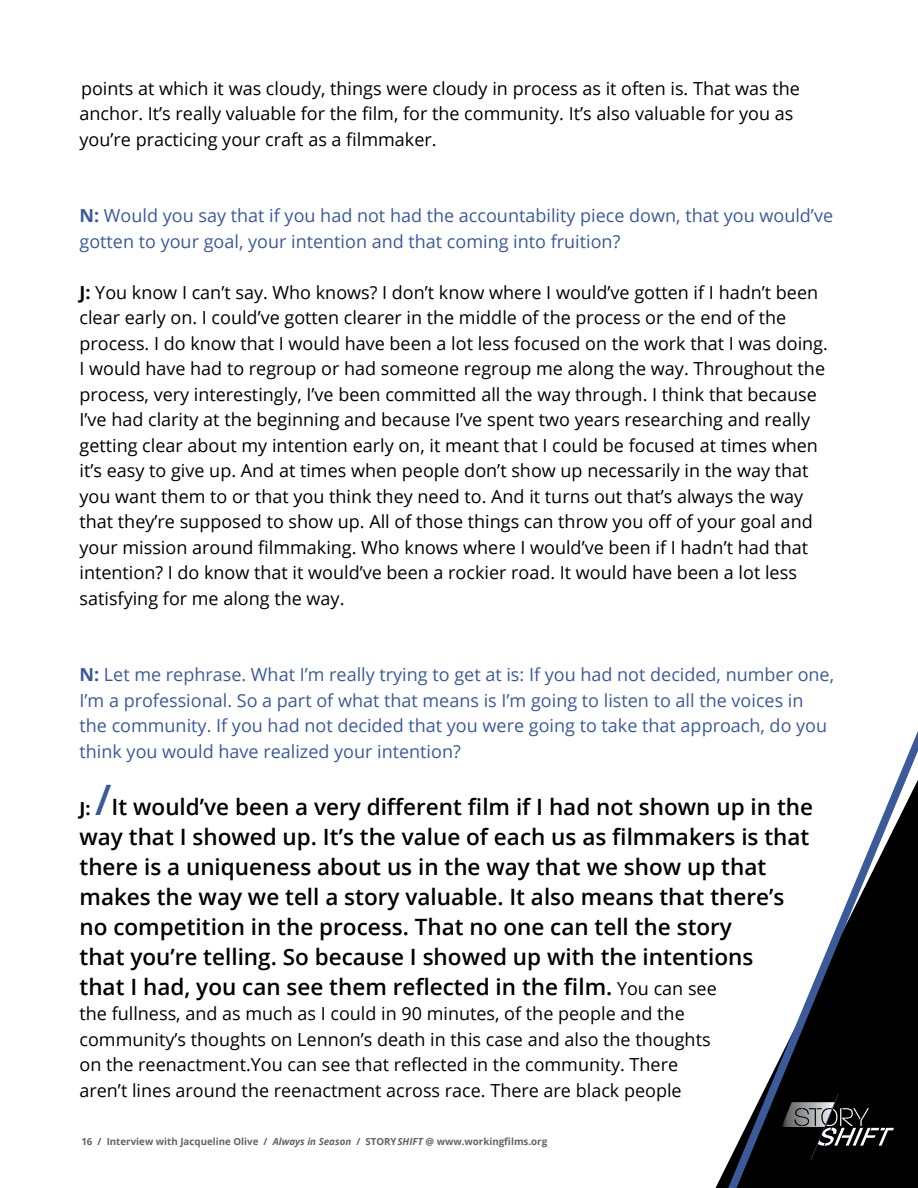
<style>
.page{position:relative;width:918px;height:1188px;background:#fff}
.page>*{position:absolute;margin:0;border:0;box-sizing:border-box;transform-origin:0 0}
.t1{font:600 22.5px/30px "Open Sans";color:#000}
.t2{font:18px/25.5px "Open Sans";color:#000}
.t3{font:18px/25.5px "Open Sans";color:#3a5a9a}
.t4{font:700 18px "Open Sans";color:#000}
.t5{font:700 9.75px "Open Sans";color:#636466}
.s1{font-weight:700}
.s2{font-size:42px;color:#3a5a9a}
.s3{font-weight:400;font-size:18px}
.s4{font-style:italic}
</style>
<div class="page">
<svg style="left:723px;top:731px;width:195px;height:457px"></svg>
<p class="t2" style="left:80px;top:75px;width:722px">points at which it was cloudy, things were cloudy in process as it often is. That was the anchor. It’s really valuable for the film, for the community. It’s also valuable for you as you’re practicing your craft as a filmmaker.</p>
<p class="t3" style="left:80px;top:203px;width:755px"><span class="s1">N:</span> Would you say that if you had not had the accountability piece down, that you would’ve gotten to your goal, your intention and that coming into fruition?</p>
<p class="t2" style="left:80px;top:279px;width:750px"><span class="s1">J:</span> You know I can’t say. Who knows? I don’t know where I would’ve gotten if I hadn’t been clear early on. I could’ve gotten clearer in the middle of the process or the end of the process. I do know that I would have been a lot less focused on the work that I was doing.<br>I would have had to regroup or had someone regroup me along the way. Throughout the process, very interestingly, I’ve been committed all the way through. I think that because I’ve had clarity at the beginning and because I’ve spent two years researching and really getting clear about my intention early on, it meant that I could be focused at times when it’s easy to give up. And at times when people don’t show up necessarily in the way that you want them to or that you think they need to. And it turns out that’s always the way that they’re supposed to show up. All of those things can throw you off of your goal and your mission around filmmaking. Who knows where I would’ve been if I hadn’t had that intention? I do know that it would’ve been a rockier road. It would have been a lot less satisfying for me along the way.</p>
<p class="t3" style="left:80px;top:662px;width:756px"><span class="s1">N:</span> Let me rephrase. What I’m really trying to get at is: If you had not decided, number one, I’m a professional. So a part of what that means is I’m going to listen to all the voices in the community. If you had not decided that you were going to take that approach, do you think you would have realized your intention?</p>
<p class="t4" style="left:80px;top:796px;width:13px">J:</p>
<p class="t1" style="left:80px;top:791px;width:735px;text-indent:16px"><span class="s2">/</span>It would’ve been a very different film if I had not shown up in the way that I showed up. It’s the value of each us as filmmakers is that there is a uniqueness about us in the way that we show up that makes the way we tell a story valuable. It also means that there’s no competition in the process. That no one can tell the story<br>that you’re telling. So because I showed up with the intentions<br>that I had, you can see them reflected in the film. <span class="s3">You can see</span></p>
<p class="t2" style="left:79px;top:1001px;width:633px">the fullness, and as much as I could in 90 minutes, of the people and the community’s thoughts on Lennon’s death in this case and also the thoughts on the reenactment.You can see that reflected in the community. There aren’t lines around the reenactment across race. There are black people</p>
<p class="t5" style="left:81px;top:1135px;width:467px">16 / Interview with Jacqueline Olive / <span class="s4">Always in Season</span> / STORY<span class="s4">SHIFT</span> @ www.workingfilms.org</p>
</div>
